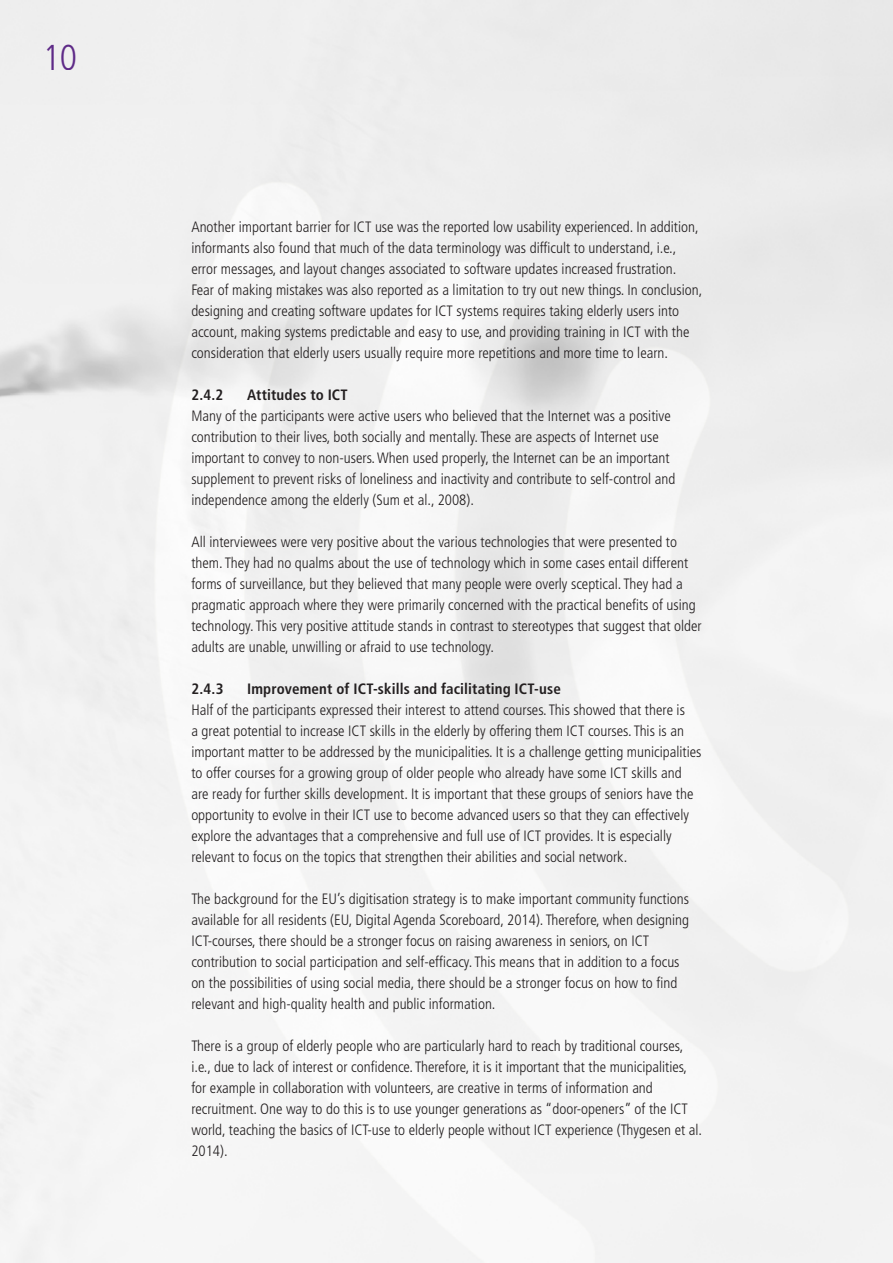
<style>
.page{position:relative;width:893px;height:1263px;background:#fff}
.page>*{position:absolute;margin:0;border:0;box-sizing:border-box;transform-origin:0 0}
.t1{font:300 condensed 36px "Frutiger LT Std";color:#652d91}
.t2{font:300 condensed 15px/21px "Frutiger LT Std";color:#231f20}
.t3{font:700 condensed 15px "Frutiger LT Std";letter-spacing:.01em;color:#231f20}
</style>
<div class="page">
<h1 class="t1" style="left:43px;top:37px;width:36px">10</h1>
<p class="t2" style="left:191px;top:216px;width:512px">Another important barrier for ICT use was the reported low usability experienced. In addition, informants also found that much of the data terminology was difficult to understand, i.e., error messages, and layout changes associated to software updates increased frustration.<br>Fear of making mistakes was also reported as a limitation to try out new things. In conclusion, designing and creating software updates for ICT systems requires taking elderly users into account, making systems predictable and easy to use, and providing training in ICT with the consideration that elderly users usually require more repetitions and more time to learn.</p>
<p class="t3" style="left:191px;top:386px;width:34px">2.4.2</p>
<p class="t3" style="left:247px;top:386px;width:102px">Attitudes to ICT</p>
<p class="t2" style="left:191px;top:405px;width:485px">Many of the participants were active users who believed that the Internet was a positive contribution to their lives, both socially and mentally. These are aspects of Internet use important to convey to non-users. When used properly, the Internet can be an important supplement to prevent risks of loneliness and inactivity and contribute to self-control and independence among the elderly (Sum et al., 2008).</p>
<p class="t2" style="left:191px;top:531px;width:512px">All interviewees were very positive about the various technologies that were presented to them. They had no qualms about the use of technology which in some cases entail different forms of surveillance, but they believed that many people were overly sceptical. They had a pragmatic approach where they were primarily concerned with the practical benefits of using technology. This very positive attitude stands in contrast to stereotypes that suggest that older adults are unable, unwilling or afraid to use technology.</p>
<p class="t3" style="left:191px;top:680px;width:34px">2.4.3</p>
<p class="t3" style="left:247px;top:680px;width:315px">Improvement of ICT-skills and facilitating ICT-use</p>
<p class="t2" style="left:191px;top:699px;width:511px">Half of the participants expressed their interest to attend courses. This showed that there is<br>a great potential to increase ICT skills in the elderly by offering them ICT courses. This is an important matter to be addressed by the municipalities. It is a challenge getting municipalities to offer courses for a growing group of older people who already have some ICT skills and are ready for further skills development. It is important that these groups of seniors have the opportunity to evolve in their ICT use to become advanced users so that they can effectively explore the advantages that a comprehensive and full use of ICT provides. It is especially relevant to focus on the topics that strengthen their abilities and social network.</p>
<p class="t2" style="left:191px;top:888px;width:499px">The background for the EU’s digitisation strategy is to make important community functions available for all residents (EU, Digital Agenda Scoreboard, 2014). Therefore, when designing ICT-courses, there should be a stronger focus on raising awareness in seniors, on ICT contribution to social participation and self-efficacy. This means that in addition to a focus on the possibilities of using social media, there should be a stronger focus on how to find relevant and high-quality health and public information.</p>
<p class="t2" style="left:191px;top:1035px;width:512px">There is a group of elderly people who are particularly hard to reach by traditional courses, i.e., due to lack of interest or confidence. Therefore, it is it important that the municipalities, for example in collaboration with volunteers, are creative in terms of information and recruitment. One way to do this is to use younger generations as “door-openers” of the ICT world, teaching the basics of ICT-use to elderly people without ICT experience (Thygesen et al.<br>2014).</p>
</div>
